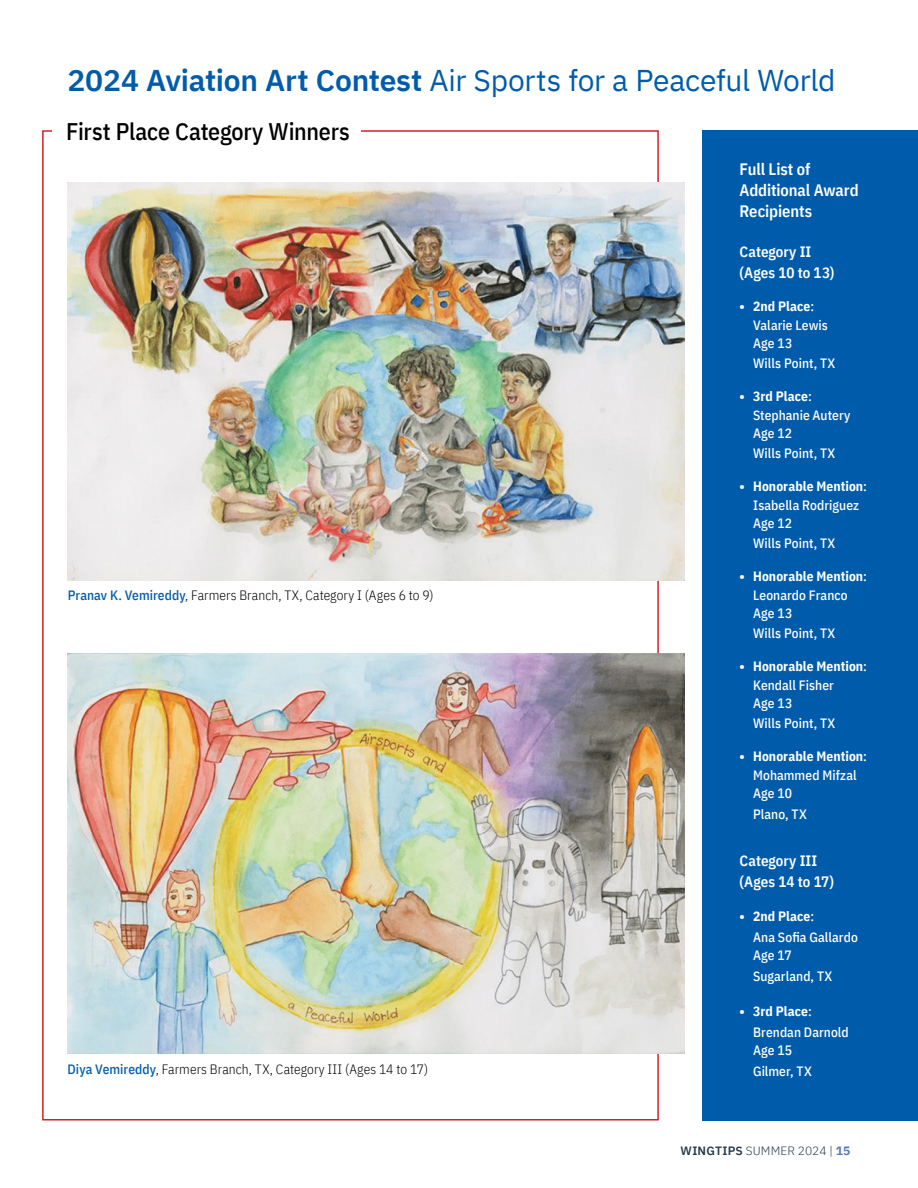
<style>
.page{position:relative;width:918px;height:1188px;background:#fff}
.page>*{position:absolute;margin:0;border:0;box-sizing:border-box;transform-origin:0 0}
.TOC_Feature_Title{font:30px "IBM Plex Sans";letter-spacing:-.01em;color:#005cab}
.TOC_Feature_Title-2{font:500 24px "IBM Plex Sans Cond";letter-spacing:-.01em;color:#000}
.TOC_Feature_Title-3{font:600 16.5px/21px "IBM Plex Sans Cond";letter-spacing:-.005em;color:#fff}
.TOC_Feature_Title-4{font:600 15px/21px "IBM Plex Sans Cond";color:#fff}
.t1{font:500 13.5px/19.5px "IBM Plex Sans Cond";letter-spacing:.005em;color:#fff}
.TOC_Feature_Title-5{font:300 13.5px "IBM Plex Sans Cond";letter-spacing:.005em;color:#000}
.t2{font:700 13.5px/19.5px "IBM Plex Sans Cond";letter-spacing:.005em;color:#fff;text-align:center}
.t3{font:300 12px "IBM Plex Sans";letter-spacing:.005em;color:#253948}
.s1{font-weight:600}
.s2{font-weight:500;color:#005cab}
.s3{font-weight:700}
.s4{font-weight:500}
.s5{font-weight:700;color:#577cbe}
</style>
<div class="page">
<div style="left:703px;top:130px;width:215px;height:990px;background:#005cab"></div>
<img style="left:68px;top:183px;width:617px;height:397px">
<img style="left:68px;top:654px;width:616px;height:400px">
<p class="TOC_Feature_Title" style="left:68px;top:57px;width:770px"><span class="s1">2024 Aviation Art Contest</span> Air Sports for a Peaceful World</p>
<p class="TOC_Feature_Title-2" style="left:66px;top:112px;width:285px">First Place Category Winners</p>
<p class="TOC_Feature_Title-5" style="left:68px;top:585px;width:367px"><span class="s2">Pranav K. Vemireddy</span>, Farmers Branch, TX, Category I (Ages 6 to 9)</p>
<p class="TOC_Feature_Title-5" style="left:68px;top:1059px;width:362px"><span class="s2">Diya Vemireddy</span>, Farmers Branch, TX, Category III (Ages 14 to 17)</p>
<p class="TOC_Feature_Title-3" style="left:740px;top:157px;width:121px">Full List of<br>Additional Award<br>Recipients</p>
<p class="TOC_Feature_Title-4" style="left:740px;top:240px;width:96px">Category II (Ages 10 to 13)</p>
<p class="t1" style="left:753px;top:295px;width:76px;text-indent:-14px"><span class="s3">• 2nd Place</span>:<br>Valarie Lewis</p>
<p class="t1" style="left:753px;top:332px;width:84px">Age 13<br>Wills Point, TX</p>
<p class="t1" style="left:753px;top:385px;width:99px;text-indent:-14px"><span class="s3">• 3rd Place</span>:<br>Stephanie Autery</p>
<p class="t1" style="left:753px;top:422px;width:84px">Age 12<br>Wills Point, TX</p>
<p class="t1" style="left:740px;top:475px;width:129px;text-align:center"><span class="s3">• Honorable Mention</span>:<br>Isabella Rodriguez</p>
<p class="t1" style="left:753px;top:512px;width:84px">Age 12<br>Wills Point, TX</p>
<p class="t2" style="left:740px;top:565px;width:129px">• Honorable Mention<span class="s4">:<br>Leonardo Franco</span></p>
<p class="t1" style="left:753px;top:602px;width:84px">Age 13<br>Wills Point, TX</p>
<p class="t2" style="left:753px;top:655px;width:115px;text-align:left;text-indent:-14px">• Honorable Mention<span class="s4">:<br>Kendall Fisher</span></p>
<p class="t1" style="left:753px;top:692px;width:84px">Age 13<br>Wills Point, TX</p>
<p class="t2" style="left:740px;top:745px;width:129px">• Honorable Mention<span class="s4">:<br>Mohammed Mifzal</span></p>
<p class="t1" style="left:753px;top:782px;width:55px;line-height:21px">Age 10<br>Plano, TX</p>
<p class="TOC_Feature_Title-4" style="left:740px;top:849px;width:96px">Category III (Ages 14 to 17)</p>
<p class="t1" style="left:753px;top:905px;width:106px;line-height:21px;text-indent:-14px"><span class="s3">• 2nd Place</span>:<br>Ana Sofia Gallardo</p>
<p class="t1" style="left:753px;top:944px;width:81px;line-height:21px">Age 17<br>Sugarland, TX</p>
<p class="t1" style="left:753px;top:999px;width:97px;line-height:21px;text-indent:-14px"><span class="s3">• 3rd Place</span>:<br>Brendan Darnold</p>
<p class="t1" style="left:753px;top:1038px;width:60px;line-height:21px">Age 15<br>Gilmer, TX</p>
<p class="t3" style="left:681px;top:1141px;width:171px"><span class="s1">WINGTIPS</span> SUMMER 2024 | <span class="s5">15</span></p>
</div>
